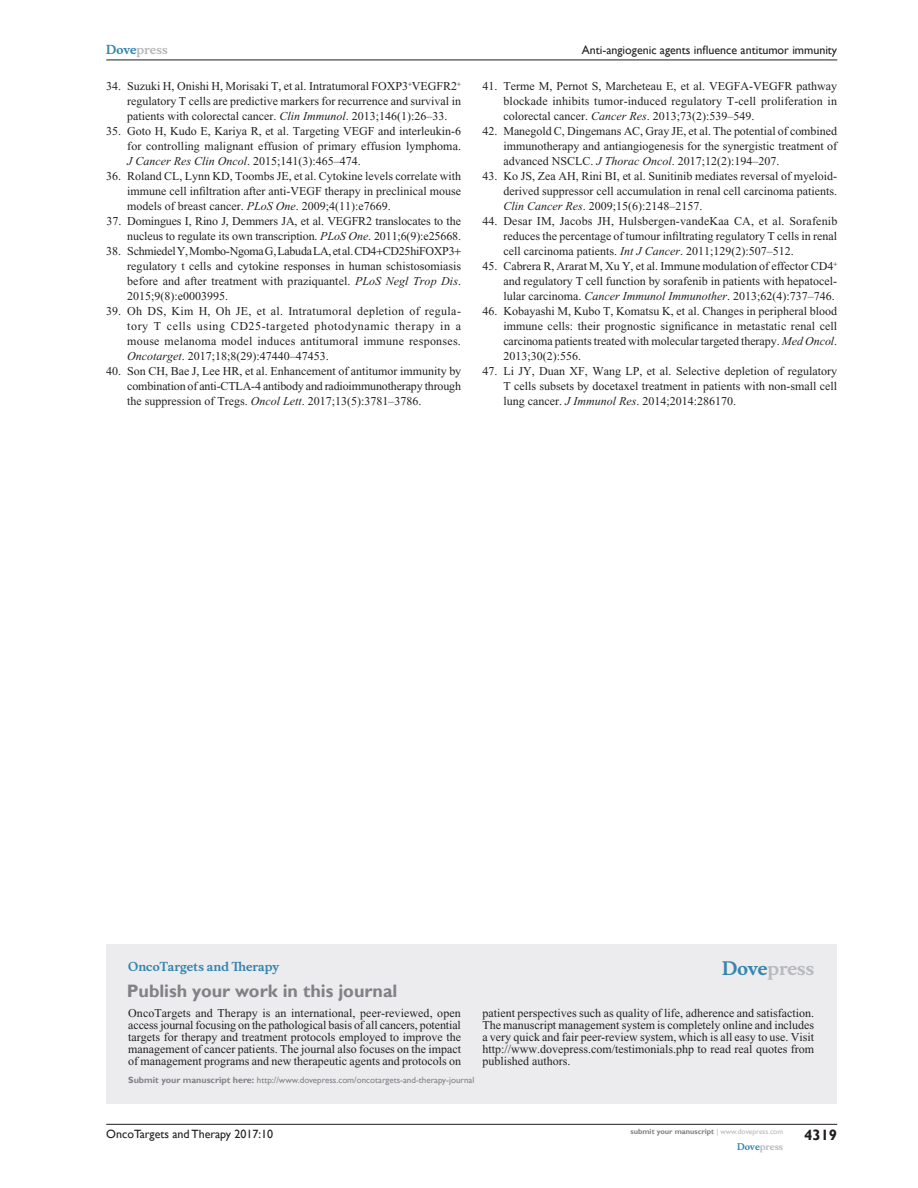
<style>
.page{position:relative;width:918px;height:1188px;background:#fff}
.page>*{position:absolute;margin:0;border:0;box-sizing:border-box;transform-origin:0 0}
.PromBx-H1{font:700 18px "Gill Sans";color:#808285}
.PromBx-Brand{font:700 18px "Musee";color:#b8b9bc}
.t1{font:700 15px "Gill Sans";color:#231f20}
.RefNL2{font:12px/15px "Times New Roman";color:#231f20;text-align:justify}
.PromBx-Tx{font:12px/12px "Times New Roman";color:#231f20;text-align:justify}
.t2{font:12px "Gill Sans";color:#231f20}
.PromBx-JrnlName{font:700 12px "Musee";color:#3485ae}
.t3{font:700 12px "Musee";color:#b8b9bc}
.PromBx-SubmitMssWebA{font:9px "Gill Sans";color:#808285}
.t4{font:700 9px "Musee";color:#b8b9bc}
.t5{font:700 7.5px "Gill Sans";color:#808285}
.s1{color:#3485ae}
.s2{font-style:italic}
.s3{font-weight:700}
.s4{font-weight:400;color:#b8b9bc}
</style>
<div class="page">
<div style="left:106px;top:944px;width:731px;height:159px;background:#ececee"></div>
<hr style="left:106px;top:1124px;width:731px;height:1px;background:#231f20">
<hr style="left:106px;top:60px;width:731px;height:1px;background:#231f20">
<p class="t3" style="left:106px;top:43px;width:63px"><span class="s1">Dove</span>press</p>
<p class="RefNL2" style="left:127px;top:79px;width:335px;text-align:left;text-indent:-21px">34. Suzuki H, Onishi H, Morisaki T, et al. Intratumoral FOXP3 VEGFR2 regulatory T cells are predictive markers for recurrence and survival in patients with colorectal cancer. <span class="s2">Clin Immunol</span>. 2013;146(1):26–33.</p>
<p class="RefNL2" style="left:127px;top:124px;width:335px;text-indent:-21px">35. Goto H, Kudo E, Kariya R, et al. Targeting VEGF and interleukin-6 for controlling malignant effusion of primary effusion lymphoma.<br><span class="s2">J Cancer Res Clin Oncol</span>. 2015;141(3):465–474.</p>
<p class="RefNL2" style="left:127px;top:169px;width:335px;text-indent:-21px">36. Roland CL, Lynn KD, Toombs JE, et al. Cytokine levels correlate with immune cell infiltration after anti-VEGF therapy in preclinical mouse models of breast cancer. <span class="s2">PLoS One</span>. 2009;4(11):e7669.</p>
<p class="RefNL2" style="left:107px;top:214px;width:356px;text-align:right">37. Domingues I, Rino J, Demmers JA, et al. VEGFR2 translocates to the nucleus to regulate its own transcription. <span class="s2">PLoS One</span>. 2011;6(9):e25668.</p>
<p class="RefNL2" style="left:127px;top:244px;width:336px;text-align:left;text-indent:-21px">38. Schmiedel Y, Mombo-Ngoma G, Labuda LA, et al. CD4 CD25hiFOXP3 regulatory t cells and cytokine responses in human schistosomiasis before and after treatment with praziquantel. <span class="s2">PLoS Negl Trop Dis</span>.<br>2015;9(8):e0003995.</p>
<p class="RefNL2" style="left:127px;top:304px;width:335px;text-indent:-21px">39. Oh DS, Kim H, Oh JE, et al. Intratumoral depletion of regula&shy;tory T cells using CD25-targeted photodynamic therapy in a mouse melanoma model induces antitumoral immune responses.<br><span class="s2">Oncotarget</span>. 2017;18;8(29):47440–47453.</p>
<p class="RefNL2" style="left:127px;top:364px;width:335px;text-indent:-21px">40. Son CH, Bae J, Lee HR, et al. Enhancement of antitumor immunity by combination of anti-CTLA-4 antibody and radioimmunotherapy through the suppression of Tregs. <span class="s2">Oncol Lett</span>. 2017;13(5):3781–3786.</p>
<p class="t2" style="left:582px;top:43px;width:257px">Anti-angiogenic agents influence antitumor immunity</p>
<p class="RefNL2" style="left:503px;top:79px;width:335px;text-indent:-21px">41. Terme M, Pernot S, Marcheteau E, et al. VEGFA-VEGFR pathway blockade inhibits tumor-induced regulatory T-cell proliferation in colorectal cancer. <span class="s2">Cancer Res</span>. 2013;73(2):539–549.</p>
<p class="RefNL2" style="left:503px;top:124px;width:335px;text-indent:-21px">42. Manegold C, Dingemans AC, Gray JE, et al. The potential of combined immunotherapy and antiangiogenesis for the synergistic treatment of advanced NSCLC. <span class="s2">J Thorac Oncol</span>. 2017;12(2):194–207.</p>
<p class="RefNL2" style="left:503px;top:169px;width:335px;text-indent:-21px">43. Ko JS, Zea AH, Rini BI, et al. Sunitinib mediates reversal of myeloid&shy;derived suppressor cell accumulation in renal cell carcinoma patients.<br><span class="s2">Clin Cancer Res</span>. 2009;15(6):2148–2157.</p>
<p class="RefNL2" style="left:503px;top:214px;width:335px;text-indent:-21px">44. Desar IM, Jacobs JH, Hulsbergen-vandeKaa CA, et al. Sorafenib reduces the percentage of tumour infiltrating regulatory T cells in renal cell carcinoma patients. <span class="s2">Int J Cancer</span>. 2011;129(2):507–512.</p>
<p class="RefNL2" style="left:503px;top:259px;width:335px;text-align:left;text-indent:-21px">45. Cabrera R, Ararat M, Xu Y, et al. Immune modulation of effector CD4 and regulatory T cell function by sorafenib in patients with hepatocel&shy;lular carcinoma. <span class="s2">Cancer Immunol Immunother</span>. 2013;62(4):737–746.</p>
<p class="RefNL2" style="left:503px;top:304px;width:335px;text-indent:-21px">46. Kobayashi M, Kubo T, Komatsu K, et al. Changes in peripheral blood immune cells: their prognostic significance in metastatic renal cell carcinoma patients treated with molecular targeted therapy. <span class="s2">Med Oncol</span>.<br>2013;30(2):556.</p>
<p class="RefNL2" style="left:503px;top:364px;width:335px;text-indent:-21px">47. Li JY, Duan XF, Wang LP, et al. Selective depletion of regulatory T cells subsets by docetaxel treatment in patients with non-small cell lung cancer. <span class="s2">J Immunol Res</span>. 2014;2014:286170.</p>
<p class="PromBx-JrnlName" style="left:128px;top:959px;width:152px">OncoTargets and Therapy</p>
<p class="PromBx-H1" style="left:127px;top:980px;width:272px">Publish your work in this journal</p>
<p class="PromBx-Brand" style="left:722px;top:958px;width:94px"><span class="s1">Dove</span>press</p>
<p class="PromBx-Tx" style="left:128px;top:1007px;width:334px">OncoTargets and Therapy is an international, peer-reviewed, open access journal focusing on the pathological basis of all cancers, potential targets for therapy and treatment protocols employed to improve the management of cancer patients. The journal also focuses on the impact of management programs and new therapeutic agents and protocols on</p>
<p class="PromBx-Tx" style="left:482px;top:1007px;width:333px">patient perspectives such as quality of life, adherence and satisfaction.<br>The manuscript management system is completely online and includes a very quick and fair peer-review system, which is all easy to use. Visit http://www.dovepress.com/testimonials.php to read real quotes from published authors.</p>
<p class="PromBx-SubmitMssWebA" style="left:128px;top:1075px;width:348px"><span class="s3">Submit your manuscript here:</span> http://www.dovepress.com/oncotargets-and-therapy-journal</p>
<p class="t2" style="left:106px;top:1127px;width:168px">OncoTargets and Therapy 2017:10</p>
<p class="t5" style="left:631px;top:1127px;width:154px">submit your manuscript <span class="s4">| www.dovepress.com</span></p>
<p class="t4" style="left:737px;top:1141px;width:48px"><span class="s1">Dove</span>press</p>
<p class="t1" style="left:804px;top:1126px;width:35px">4319</p>
</div>
